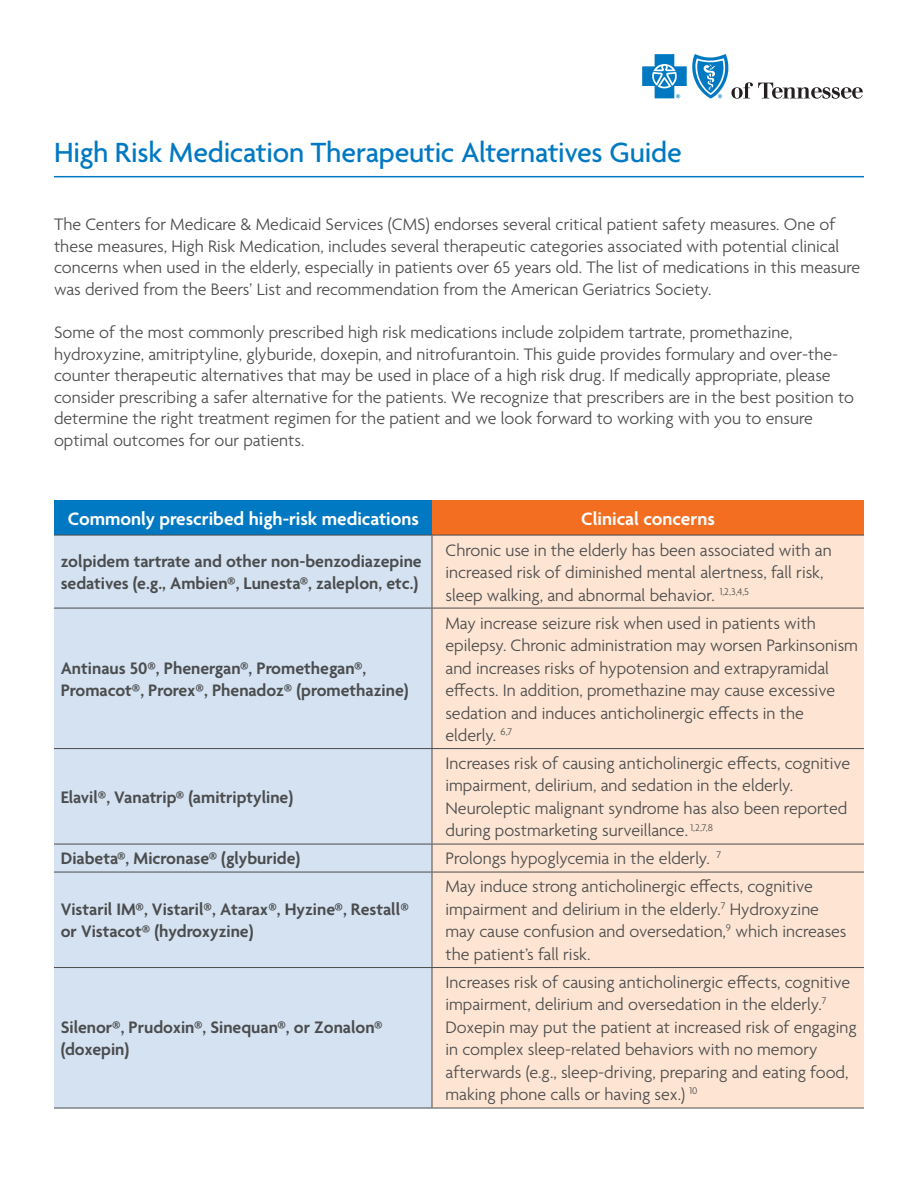
<style>
.page{position:relative;width:918px;height:1188px;background:#fff}
.page>*{position:absolute;margin:0;border:0;box-sizing:border-box;transform-origin:0 0}
.t1{font:500 30px "Agenda";letter-spacing:-.01em;color:#0079c2}
.t2{font:600 19.5px "Agenda";color:#fff}
.t3{font:300 18px/22.5px "Agenda";color:#4b4c4d}
.t4{font:600 18px/22.5px "Agenda";color:#4b4c4d}
</style>
<div class="page">
<hr style="left:54px;top:176px;width:810px;height:1px;background:#0079c2">
<svg style="left:642px;top:54px;width:221px;height:45px"></svg>
<div style="left:54px;top:501px;width:378px;height:34px;background:#0079c2"></div>
<div style="left:432px;top:501px;width:432px;height:34px;background:#f36e21"></div>
<div style="left:54px;top:536px;width:378px;height:572px;background:#d4e2f2"></div>
<div style="left:433px;top:536px;width:431px;height:572px;background:#fee5d3"></div>
<hr style="left:54px;top:535px;width:378px;height:1px;background:#4b4c4d">
<hr style="left:432px;top:535px;width:432px;height:1px;background:#4b4c4d">
<hr style="left:432px;top:535px;width:1px;height:73px;background:#4b4c4d">
<hr style="left:54px;top:608px;width:378px;height:1px;background:#4b4c4d">
<hr style="left:432px;top:608px;width:432px;height:1px;background:#4b4c4d">
<hr style="left:432px;top:608px;width:1px;height:140px;background:#4b4c4d">
<hr style="left:54px;top:748px;width:378px;height:1px;background:#4b4c4d">
<hr style="left:432px;top:748px;width:432px;height:1px;background:#4b4c4d">
<hr style="left:432px;top:749px;width:1px;height:95px;background:#4b4c4d">
<hr style="left:54px;top:844px;width:378px;height:1px;background:#4b4c4d">
<hr style="left:432px;top:844px;width:432px;height:1px;background:#4b4c4d">
<svg style="left:432px;top:844px;width:1px;height:28px"></svg>
<hr style="left:54px;top:872px;width:378px;height:1px;background:#4b4c4d">
<hr style="left:432px;top:872px;width:432px;height:1px;background:#4b4c4d">
<hr style="left:432px;top:872px;width:1px;height:95px;background:#4b4c4d">
<hr style="left:54px;top:967px;width:378px;height:1px;background:#4b4c4d">
<hr style="left:432px;top:967px;width:432px;height:1px;background:#4b4c4d">
<hr style="left:432px;top:968px;width:1px;height:140px;background:#4b4c4d">
<hr style="left:54px;top:1108px;width:378px;height:1px;background:#4b4c4d">
<hr style="left:432px;top:1108px;width:432px;height:1px;background:#4b4c4d">
<h1 class="t1" style="left:54px;top:137px;width:629px">High Risk Medication Therapeutic Alternatives Guide</h1>
<p class="t3" style="left:54px;top:215px;width:808px;line-height:21.6px">The Centers for Medicare &amp; Medicaid Services (CMS) endorses several critical patient safety measures. One of these measures, High Risk Medication, includes several therapeutic categories associated with potential clinical concerns when used in the elderly, especially in patients over 65 years old. The list of medications in this measure was derived from the Beers’ List and recommendation from the American Geriatrics Society.</p>
<p class="t3" style="left:54px;top:323px;width:802px;line-height:21.6px">Some of the most commonly prescribed high risk medications include zolpidem tartrate, promethazine, hydroxyzine, amitriptyline, glyburide, doxepin, and nitrofurantoin. This guide provides formulary and over-the&shy;counter therapeutic alternatives that may be used in place of a high risk drug. If medically appropriate, please consider prescribing a safer alternative for the patients. We recognize that prescribers are in the best position to determine the right treatment regimen for the patient and we look forward to working with you to ensure optimal outcomes for our patients.</p>
<p class="t2" style="left:68px;top:508px;width:353px">Commonly prescribed high-risk medications</p>
<p class="t2" style="left:581px;top:508px;width:135px">Clinical concerns</p>
<p class="t4" style="left:61px;top:551px;width:363px">zolpidem tartrate and other non-benzodiazepine sedatives (e.g., Ambien®, Lunesta®, zaleplon, etc.)</p>
<p class="t3" style="left:446px;top:540px;width:388px">Chronic use in the elderly has been associated with an increased risk of diminished mental alertness, fall risk, sleep walking, and abnormal behavior. <sup>1,2,3,4,5</sup></p>
<p class="t4" style="left:61px;top:658px;width:349px">Antinaus 50®, Phenergan®, Promethegan®,<br>Promacot®, Prorex®, Phenadoz® (promethazine)</p>
<p class="t4" style="left:61px;top:787px;width:234px">Elavil®, Vanatrip® (amitriptyline)</p>
<p class="t3" style="left:446px;top:613px;width:414px">May increase seizure risk when used in patients with epilepsy. Chronic administration may worsen Parkinsonism and increases risks of hypotension and extrapyramidal effects. In addition, promethazine may cause excessive sedation and induces anticholinergic effects in the elderly. <sup>6,7</sup></p>
<p class="t3" style="left:446px;top:753px;width:406px">Increases risk of causing anticholinergic effects, cognitive impairment, delirium, and sedation in the elderly.<br>Neuroleptic malignant syndrome has also been reported during postmarketing surveillance. <sup>1,2,7,8</sup></p>
<p class="t4" style="left:61px;top:849px;width:241px">Diabeta®, Micronase® (glyburide)</p>
<p class="t3" style="left:446px;top:849px;width:277px">Prolongs hypoglycemia in the elderly. <sup>7</sup></p>
<p class="t4" style="left:61px;top:899px;width:350px">Vistaril IM®, Vistaril®, Atarax®, Hyzine®, Restall® or Vistacot® (hydroxyzine)</p>
<p class="t3" style="left:446px;top:877px;width:402px">May induce strong anticholinergic effects, cognitive impairment and delirium in the elderly.<sup>7</sup> Hydroxyzine may cause confusion and oversedation,<sup>9</sup> which increases the patient’s fall risk.</p>
<p class="t4" style="left:61px;top:1017px;width:323px">Silenor®, Prudoxin®, Sinequan®, or Zonalon® (doxepin)</p>
<p class="t3" style="left:446px;top:972px;width:413px">Increases risk of causing anticholinergic effects, cognitive impairment, delirium and oversedation in the elderly.<sup>7<br></sup>Doxepin may put the patient at increased risk of engaging in complex sleep-related behaviors with no memory afterwards (e.g., sleep-driving, preparing and eating food, making phone calls or having sex.) <sup>10</sup></p>
</div>
